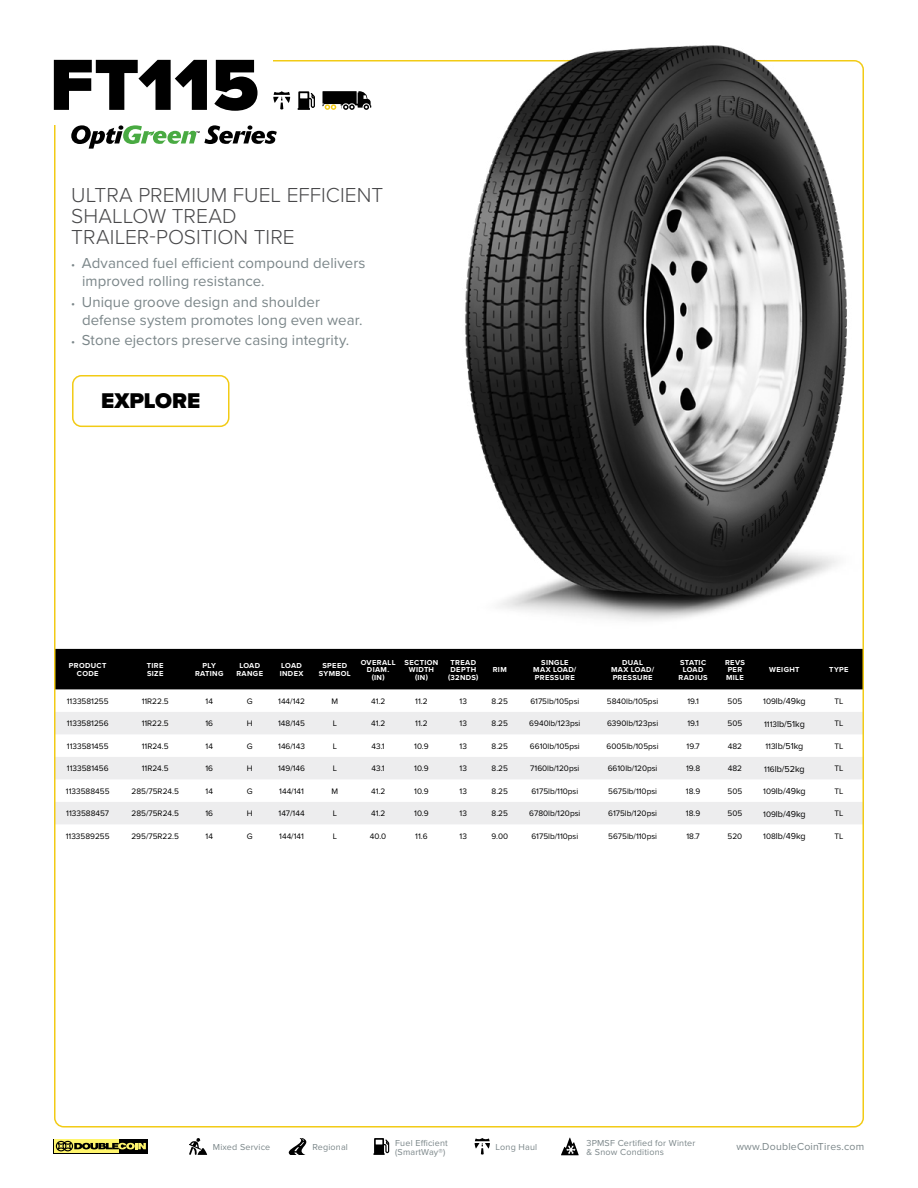
<style>
.page{position:relative;width:918px;height:1188px;background:#fff}
.page>*{position:absolute;margin:0;border:0;box-sizing:border-box;transform-origin:0 0}
.t1{font:900 75px "Proxima Nova";color:#000}
.t2{font:900 22.05px "Proxima Nova";color:#000}
.t3{font:300 21px/21px "Proxima Nova";letter-spacing:.005em;color:#48484a}
.t4{font:15px/18px "Proxima Nova";letter-spacing:.005em;color:#7b8689}
.t5{font:10.5px "Proxima Nova";letter-spacing:.02em;color:#7b8689}
.t6{font:9px/9px "Proxima Nova";letter-spacing:.02em;color:#7b8689}
.t7{font:9px "Proxima Nova";color:#000}
.t8{font:8.25px "Proxima Nova";color:#000}
.t9{font:700 7.5px/7.5px "Proxima Nova";letter-spacing:.045em;color:#fff;text-align:center}
.s1{font-size:11.25px}
.s2{font-size:8.25px}
</style>
<div class="page">
<div style="left:57px;top:649px;width:804px;height:40px;background:#000"></div>
<svg style="left:57px;top:712px;width:804px;height:112px;fill:#ededee"></svg>
<div style="left:54px;top:1139px;width:94px;height:14px;background:#000"></div>
<div style="left:55px;top:1139px;width:64px;height:14px;background:#fff56d"></div>
<svg style="left:56px;top:1141px;width:90px;height:10px"></svg>
<svg style="left:561px;top:1138px;width:18px;height:17px"></svg>
<svg style="left:189px;top:1138px;width:18px;height:17px"></svg>
<svg style="left:475px;top:1138px;width:15px;height:17px"></svg>
<svg style="left:373px;top:1138px;width:16px;height:17px"></svg>
<svg style="left:289px;top:1138px;width:18px;height:17px"></svg>
<img style="left:392px;top:45px;width:470px;height:604px">
<svg style="left:298px;top:91px;width:17px;height:19px"></svg>
<svg style="left:273px;top:91px;width:17px;height:19px"></svg>
<svg style="left:322px;top:91px;width:49px;height:19px"></svg>
<svg style="left:71px;top:125px;width:206px;height:24px"></svg>
<div style="left:72px;top:375px;width:158px;height:52px;border:2px solid #f2cb15;border-radius:9px"></div>
<h1 class="t1" style="left:50px;top:29px;width:211px">FT115</h1>
<h3 class="t3" style="left:71px;top:183px;width:313px">ULTRA PREMIUM FUEL EFFICIENT<br>SHALLOW TREAD<br>TRAILER-POSITION TIRE</h3>
<h3 class="t4" style="left:82px;top:253px;width:285px;text-indent:-11px"><span class="s1">•</span> Advanced fuel efficient compound delivers improved rolling resistance.</h3>
<h3 class="t4" style="left:82px;top:292px;width:282px;text-indent:-11px"><span class="s1">•</span> Unique groove design and shoulder defense system promotes long even wear.</h3>
<h3 class="t4" style="left:71px;top:331px;width:280px"><span class="s1">•</span> Stone ejectors preserve casing integrity.</h3>
<h2 class="t2" style="left:101px;top:384px;width:101px">EXPLORE</h2>
<p class="t9" style="left:69px;top:662px;width:39px">PRODUCT<br>CODE</p>
<p class="t9" style="left:147px;top:662px;width:18px;text-align:left">TIRE<br>SIZE</p>
<p class="t9" style="left:195px;top:662px;width:30px">PLY<br>RATING</p>
<p class="t9" style="left:236px;top:662px;width:28px">LOAD<br>RANGE</p>
<p class="t9" style="left:280px;top:662px;width:25px;text-align:left">LOAD<br>INDEX</p>
<p class="t9" style="left:319px;top:662px;width:34px">SPEED<br>SYMBOL</p>
<p class="t9" style="left:361px;top:658px;width:36px">OVERALL<br>DIAM. (IN)</p>
<p class="t9" style="left:405px;top:658px;width:35px">SECTION<br>WIDTH (IN)</p>
<p class="t9" style="left:448px;top:658px;width:32px">TREAD<br>DEPTH (32NDS)</p>
<p class="t9" style="left:493px;top:666px;width:15px">RIM</p>
<p class="t9" style="left:533px;top:658px;width:45px">SINGLE<br>MAX LOAD/<br>PRESSURE</p>
<p class="t9" style="left:611px;top:658px;width:45px">DUAL<br>MAX LOAD/<br>PRESSURE</p>
<p class="t9" style="left:679px;top:658px;width:31px">STATIC<br>LOAD<br>RADIUS</p>
<p class="t9" style="left:725px;top:658px;width:21px;text-align:left">REVS<br>PER<br>MILE</p>
<p class="t9" style="left:769px;top:666px;width:32px">WEIGHT</p>
<p class="t9" style="left:829px;top:666px;width:21px">TYPE</p>
<p class="t8" style="left:67px;top:695px;width:43px">1133581255</p>
<p class="t8" style="left:142px;top:695px;width:29px">11R22.5</p>
<p class="t8" style="left:206px;top:695px;width:9px">14</p>
<p class="t8" style="left:247px;top:695px;width:7px">G</p>
<p class="t8" style="left:278px;top:695px;width:28px">144/142</p>
<p class="t8" style="left:331px;top:695px;width:8px">M</p>
<p class="t8" style="left:371px;top:695px;width:16px">41.2</p>
<p class="t8" style="left:415px;top:695px;width:14px">11.2</p>
<p class="t8" style="left:460px;top:695px;width:9px">13</p>
<p class="t8" style="left:492px;top:695px;width:18px">8.25</p>
<p class="t8" style="left:530px;top:695px;width:50px">6175lb/105psi</p>
<p class="t8" style="left:607px;top:695px;width:53px">5840lb/105psi</p>
<p class="t8" style="left:687px;top:695px;width:13px">19.1</p>
<p class="t8" style="left:728px;top:695px;width:16px">505</p>
<p class="t7" style="left:763px;top:695px;width:44px"><span class="s2">109</span>lb/49kg</p>
<p class="t8" style="left:834px;top:695px;width:10px">TL</p>
<p class="t8" style="left:67px;top:718px;width:43px">1133581256</p>
<p class="t8" style="left:142px;top:718px;width:29px">11R22.5</p>
<p class="t8" style="left:205px;top:718px;width:9px">16</p>
<p class="t8" style="left:247px;top:718px;width:7px">H</p>
<p class="t8" style="left:278px;top:718px;width:28px">148/145</p>
<p class="t8" style="left:333px;top:718px;width:6px">L</p>
<p class="t8" style="left:371px;top:718px;width:16px">41.2</p>
<p class="t8" style="left:415px;top:718px;width:14px">11.2</p>
<p class="t8" style="left:460px;top:718px;width:9px">13</p>
<p class="t8" style="left:492px;top:718px;width:18px">8.25</p>
<p class="t8" style="left:529px;top:718px;width:53px">6940lb/123psi</p>
<p class="t8" style="left:607px;top:718px;width:53px">6390lb/123psi</p>
<p class="t8" style="left:687px;top:718px;width:13px">19.1</p>
<p class="t8" style="left:728px;top:718px;width:16px">505</p>
<p class="t7" style="left:764px;top:717px;width:42px"><span class="s2">1113</span>lb/51kg</p>
<p class="t8" style="left:834px;top:718px;width:10px">TL</p>
<p class="t8" style="left:67px;top:740px;width:43px">1133581455</p>
<p class="t8" style="left:142px;top:740px;width:28px">11R24.5</p>
<p class="t8" style="left:206px;top:740px;width:9px">14</p>
<p class="t8" style="left:247px;top:740px;width:7px">G</p>
<p class="t8" style="left:278px;top:740px;width:28px">146/143</p>
<p class="t8" style="left:333px;top:740px;width:6px">L</p>
<p class="t8" style="left:372px;top:740px;width:15px">43.1</p>
<p class="t8" style="left:414px;top:740px;width:16px">10.9</p>
<p class="t8" style="left:460px;top:740px;width:9px">13</p>
<p class="t8" style="left:492px;top:740px;width:18px">8.25</p>
<p class="t8" style="left:530px;top:740px;width:51px">6610lb/105psi</p>
<p class="t8" style="left:607px;top:740px;width:54px">6005lb/105psi</p>
<p class="t8" style="left:687px;top:740px;width:15px">19.7</p>
<p class="t8" style="left:728px;top:740px;width:16px">482</p>
<p class="t7" style="left:765px;top:740px;width:40px"><span class="s2">113</span>lb/51kg</p>
<p class="t8" style="left:834px;top:740px;width:10px">TL</p>
<p class="t8" style="left:67px;top:763px;width:43px">1133581456</p>
<p class="t8" style="left:142px;top:763px;width:28px">11R24.5</p>
<p class="t8" style="left:205px;top:763px;width:9px">16</p>
<p class="t8" style="left:247px;top:763px;width:7px">H</p>
<p class="t8" style="left:278px;top:763px;width:28px">149/146</p>
<p class="t8" style="left:333px;top:763px;width:6px">L</p>
<p class="t8" style="left:372px;top:763px;width:15px">43.1</p>
<p class="t8" style="left:414px;top:763px;width:16px">10.9</p>
<p class="t8" style="left:460px;top:763px;width:9px">13</p>
<p class="t8" style="left:492px;top:763px;width:18px">8.25</p>
<p class="t8" style="left:530px;top:763px;width:51px">7160lb/120psi</p>
<p class="t8" style="left:608px;top:763px;width:51px">6610lb/120psi</p>
<p class="t8" style="left:686px;top:763px;width:16px">19.8</p>
<p class="t8" style="left:728px;top:763px;width:16px">482</p>
<p class="t7" style="left:764px;top:762px;width:42px"><span class="s2">116</span>lb/52kg</p>
<p class="t8" style="left:834px;top:763px;width:10px">TL</p>
<p class="t8" style="left:66px;top:785px;width:45px">1133588455</p>
<p class="t8" style="left:132px;top:785px;width:49px">285/75R24.5</p>
<p class="t8" style="left:206px;top:785px;width:9px">14</p>
<p class="t8" style="left:247px;top:785px;width:7px">G</p>
<p class="t8" style="left:279px;top:785px;width:26px">144/141</p>
<p class="t8" style="left:331px;top:785px;width:8px">M</p>
<p class="t8" style="left:371px;top:785px;width:16px">41.2</p>
<p class="t8" style="left:414px;top:785px;width:16px">10.9</p>
<p class="t8" style="left:460px;top:785px;width:9px">13</p>
<p class="t8" style="left:492px;top:785px;width:18px">8.25</p>
<p class="t8" style="left:531px;top:785px;width:48px">6175lb/110psi</p>
<p class="t8" style="left:608px;top:785px;width:50px">5675lb/110psi</p>
<p class="t8" style="left:686px;top:785px;width:16px">18.9</p>
<p class="t8" style="left:728px;top:785px;width:16px">505</p>
<p class="t7" style="left:763px;top:785px;width:44px"><span class="s2">109</span>lb/49kg</p>
<p class="t8" style="left:834px;top:785px;width:10px">TL</p>
<p class="t8" style="left:66px;top:808px;width:44px">1133588457</p>
<p class="t8" style="left:132px;top:808px;width:49px">285/75R24.5</p>
<p class="t8" style="left:205px;top:808px;width:9px">16</p>
<p class="t8" style="left:247px;top:808px;width:7px">H</p>
<p class="t8" style="left:279px;top:808px;width:28px">147/144</p>
<p class="t8" style="left:333px;top:808px;width:6px">L</p>
<p class="t8" style="left:371px;top:808px;width:16px">41.2</p>
<p class="t8" style="left:414px;top:808px;width:16px">10.9</p>
<p class="t8" style="left:460px;top:808px;width:9px">13</p>
<p class="t8" style="left:492px;top:808px;width:18px">8.25</p>
<p class="t8" style="left:529px;top:808px;width:53px">6780lb/120psi</p>
<p class="t8" style="left:608px;top:808px;width:50px">6175lb/120psi</p>
<p class="t8" style="left:686px;top:808px;width:16px">18.9</p>
<p class="t8" style="left:728px;top:808px;width:16px">505</p>
<p class="t7" style="left:763px;top:807px;width:44px"><span class="s2">109</span>lb/49kg</p>
<p class="t8" style="left:834px;top:808px;width:10px">TL</p>
<p class="t8" style="left:66px;top:830px;width:45px">1133589255</p>
<p class="t8" style="left:131px;top:830px;width:49px">295/75R22.5</p>
<p class="t8" style="left:206px;top:830px;width:9px">14</p>
<p class="t8" style="left:247px;top:830px;width:7px">G</p>
<p class="t8" style="left:279px;top:830px;width:26px">144/141</p>
<p class="t8" style="left:333px;top:830px;width:6px">L</p>
<p class="t8" style="left:370px;top:830px;width:18px">40.0</p>
<p class="t8" style="left:415px;top:830px;width:14px">11.6</p>
<p class="t8" style="left:460px;top:830px;width:9px">13</p>
<p class="t8" style="left:491px;top:830px;width:18px">9.00</p>
<p class="t8" style="left:531px;top:830px;width:48px">6175lb/110psi</p>
<p class="t8" style="left:608px;top:830px;width:50px">5675lb/110psi</p>
<p class="t8" style="left:687px;top:830px;width:15px">18.7</p>
<p class="t8" style="left:728px;top:830px;width:16px">520</p>
<p class="t7" style="left:763px;top:830px;width:44px"><span class="s2">108</span>lb/49kg</p>
<p class="t8" style="left:834px;top:830px;width:10px">TL</p>
<p class="t6" style="left:395px;top:1138px;width:54px">Fuel Efficient (SmartWay®)</p>
<p class="t6" style="left:213px;top:1142px;width:59px">Mixed Service</p>
<p class="t6" style="left:496px;top:1142px;width:43px">Long Haul</p>
<p class="t6" style="left:312px;top:1142px;width:37px">Regional</p>
<p class="t6" style="left:586px;top:1138px;width:110px">3PMSF Certified for Winter &amp; Snow Conditions</p>
<p class="t5" style="left:736px;top:1139px;width:129px">www.DoubleCoinTires.com</p>
</div>
